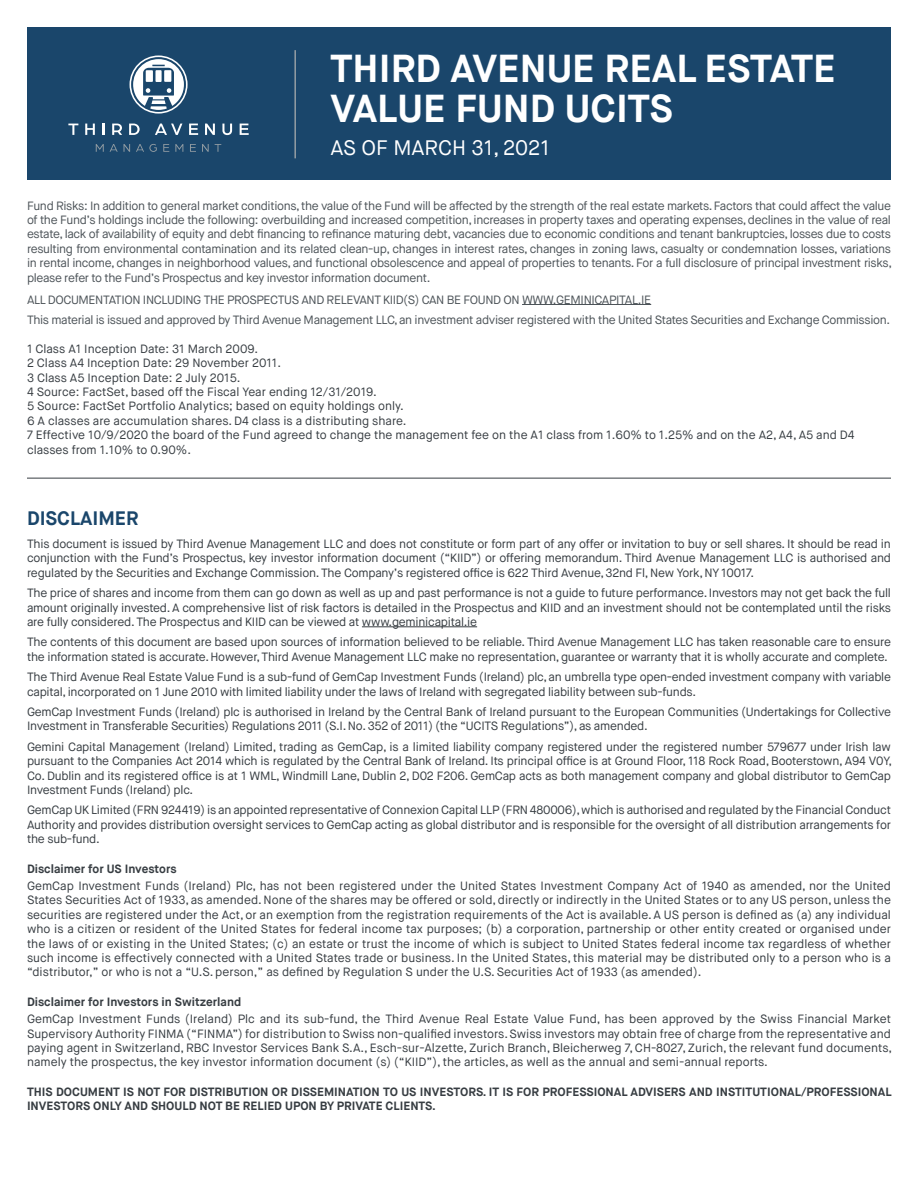
<style>
.page{position:relative;width:918px;height:1188px;background:#fff}
.page>*{position:absolute;margin:0;border:0;box-sizing:border-box;transform-origin:0 0}
.t1{font:700 39px/40.5px "Maison Neue";color:#fff}
.t2{font:21px "Maison Neue";color:#fff}
.t3{font:700 19.5px "Maison Neue";color:#1a466b}
.t4{font:12px/14.4px "Maison Neue";letter-spacing:-.02em;color:#373d42;text-align:justify}
.t5{font:12px/14.4px "Maison Neue";letter-spacing:-.03em;color:#4c5358;text-align:justify}
.t6{font:12px/14.4px "Maison Neue";color:#373d42}
.t7{font:700 12px/14.4px "Maison Neue";color:#373d42}
</style>
<div class="page">
<hr style="left:362px;top:627px;width:115px;height:1px;background:#373d42">
<div style="left:27px;top:27px;width:864px;height:153px;background:#1a466b"></div>
<svg style="left:68px;top:124px;width:10px;height:11px"></svg>
<svg style="left:85px;top:124px;width:10px;height:11px"></svg>
<svg style="left:103px;top:124px;width:2px;height:11px"></svg>
<svg style="left:112px;top:124px;width:10px;height:11px"></svg>
<svg style="left:129px;top:124px;width:11px;height:11px"></svg>
<svg style="left:155px;top:124px;width:27px;height:11px"></svg>
<svg style="left:189px;top:124px;width:9px;height:11px"></svg>
<svg style="left:205px;top:124px;width:10px;height:11px"></svg>
<svg style="left:222px;top:124px;width:10px;height:11px"></svg>
<svg style="left:240px;top:124px;width:9px;height:11px"></svg>
<svg style="left:96px;top:144px;width:8px;height:8px"></svg>
<svg style="left:110px;top:144px;width:8px;height:8px"></svg>
<svg style="left:124px;top:144px;width:6px;height:8px"></svg>
<svg style="left:136px;top:144px;width:21px;height:8px"></svg>
<svg style="left:163px;top:144px;width:6px;height:8px"></svg>
<svg style="left:175px;top:144px;width:8px;height:8px"></svg>
<svg style="left:190px;top:144px;width:6px;height:8px"></svg>
<svg style="left:202px;top:144px;width:7px;height:8px"></svg>
<svg style="left:215px;top:144px;width:6px;height:8px"></svg>
<svg style="left:130px;top:56px;width:58px;height:58px"></svg>
<div style="left:155px;top:70px;width:7px;height:12px;background:#fff"></div>
<div style="left:164px;top:70px;width:7px;height:12px;background:#fff"></div>
<hr style="left:294px;top:50px;width:2px;height:108px;background:#949ea4">
<hr style="left:522px;top:304px;width:129px;height:1px;background:#4c5358">
<hr style="left:27px;top:478px;width:864px;height:1px;background:#373d42">
<h1 class="t1" style="left:331px;top:48px;width:507px">THIRD AVENUE REAL ESTATE<br>VALUE FUND UCITS</h1>
<h2 class="t2" style="left:331px;top:135px;width:221px">AS OF MARCH 31, 2021</h2>
<p class="t5" style="left:27px;top:198px;width:867px">Fund Risks: In addition to general market conditions, the value of the Fund will be affected by the strength of the real estate markets. Factors that could affect the value of the Fund’s holdings include the following: overbuilding and increased competition, increases in property taxes and operating expenses, declines in the value of real estate, lack of availability of equity and debt financing to refinance maturing debt, vacancies due to economic conditions and tenant bankruptcies, losses due to costs resulting from environmental contamination and its related clean-up, changes in interest rates, changes in zoning laws, casualty or condemnation losses, variations in rental income, changes in neighborhood values, and functional obsolescence and appeal of properties to tenants. For a full disclosure of principal investment risks, please refer to the Fund’s Prospectus and key investor information document.</p>
<p class="t5" style="left:27px;top:289px;width:865px;line-height:20.4px">ALL DOCUMENTATION INCLUDING THE PROSPECTUS AND RELEVANT KIID(S) CAN BE FOUND ON WWW.GEMINICAPITAL.IE<br>This material is issued and approved by Third Avenue Management LLC, an investment adviser registered with the United States Securities and Exchange Commission.</p>
<p class="t6" style="left:27px;top:342px;width:829px">1 Class A1 Inception Date: 31 March 2009.<br>2 Class A4 Inception Date: 29 November 2011.<br>3 Class A5 Inception Date: 2 July 2015.<br>4 Source: FactSet, based off the Fiscal Year ending 12/31/2019.<br>5 Source: FactSet Portfolio Analytics; based on equity holdings only.<br>6 A classes are accumulation shares. D4 class is a distributing share.<br>7 Effective 10/9/2020 the board of the Fund agreed to change the management fee on the A1 class from 1.60% to 1.25% and on the A2, A4, A5 and D4 classes from 1.10% to 0.90%.</p>
<h3 class="t3" style="left:27px;top:505px;width:113px">DISCLAIMER</h3>
<p class="t4" style="left:27px;top:537px;width:866px">This document is issued by Third Avenue Management LLC and does not constitute or form part of any offer or invitation to buy or sell shares. It should be read in conjunction with the Fund’s Prospectus, key investor information document (“KIID”) or offering memorandum. Third Avenue Management LLC is authorised and regulated by the Securities and Exchange Commission. The Company’s registered office is 622 Third Avenue, 32nd Fl, New York, NY 10017.</p>
<p class="t4" style="left:27px;top:586px;width:866px">The price of shares and income from them can go down as well as up and past performance is not a guide to future performance. Investors may not get back the full amount originally invested. A comprehensive list of risk factors is detailed in the Prospectus and KIID and an investment should not be contemplated until the risks are fully considered. The Prospectus and KIID can be viewed at www.geminicapital.ie</p>
<p class="t4" style="left:27px;top:635px;width:865px">The contents of this document are based upon sources of information believed to be reliable. Third Avenue Management LLC has taken reasonable care to ensure the information stated is accurate. However, Third Avenue Management LLC make no representation, guarantee or warranty that it is wholly accurate and complete.</p>
<p class="t4" style="left:27px;top:670px;width:866px">The Third Avenue Real Estate Value Fund is a sub-fund of GemCap Investment Funds (Ireland) plc, an umbrella type open-ended investment company with variable capital, incorporated on 1 June 2010 with limited liability under the laws of Ireland with segregated liability between sub-funds.</p>
<p class="t4" style="left:27px;top:705px;width:866px">GemCap Investment Funds (Ireland) plc is authorised in Ireland by the Central Bank of Ireland pursuant to the European Communities (Undertakings for Collective<br>Investment in Transferable Securities) Regulations 2011 (S.I. No. 352 of 2011) (the “UCITS Regulations”), as amended.</p>
<p class="t4" style="left:27px;top:739px;width:867px">Gemini Capital Management (Ireland) Limited, trading as GemCap, is a limited liability company registered under the registered number 579677 under Irish law pursuant to the Companies Act 2014 which is regulated by the Central Bank of Ireland. Its principal office is at Ground Floor, 118 Rock Road, Booterstown, A94 V0Y, Co. Dublin and its registered office is at 1 WML, Windmill Lane, Dublin 2, D02 F206. GemCap acts as both management company and global distributor to GemCap Investment Funds (Ireland) plc.</p>
<p class="t4" style="left:27px;top:803px;width:866px">GemCap UK Limited (FRN 924419) is an appointed representative of Connexion Capital LLP (FRN 480006), which is authorised and regulated by the Financial Conduct Authority and provides distribution oversight services to GemCap acting as global distributor and is responsible for the oversight of all distribution arrangements for the sub-fund.</p>
<p class="t7" style="left:27px;top:861px;width:151px">Disclaimer for US Investors</p>
<p class="t4" style="left:27px;top:879px;width:866px">GemCap Investment Funds (Ireland) Plc, has not been registered under the United States Investment Company Act of 1940 as amended, nor the United States Securities Act of 1933, as amended. None of the shares may be offered or sold, directly or indirectly in the United States or to any US person, unless the securities are registered under the Act, or an exemption from the registration requirements of the Act is available. A US person is defined as (a) any individual who is a citizen or resident of the United States for federal income tax purposes; (b) a corporation, partnership or other entity created or organised under the laws of or existing in the United States; (c) an estate or trust the income of which is subject to United States federal income tax regardless of whether such income is effectively connected with a United States trade or business. In the United States, this material may be distributed only to a person who is a “distributor,” or who is not a “U.S. person,” as defined by Regulation S under the U.S. Securities Act of 1933 (as amended).</p>
<p class="t7" style="left:27px;top:994px;width:216px">Disclaimer for Investors in Switzerland</p>
<p class="t4" style="left:27px;top:1012px;width:867px">GemCap Investment Funds (Ireland) Plc and its sub-fund, the Third Avenue Real Estate Value Fund, has been approved by the Swiss Financial Market Supervisory Authority FINMA (“FINMA”) for distribution to Swiss non-qualified investors. Swiss investors may obtain free of charge from the representative and paying agent in Switzerland, RBC Investor Services Bank S.A., Esch-sur-Alzette, Zurich Branch, Bleicherweg 7, CH-8027, Zurich, the relevant fund documents, namely the prospectus, the key investor information document (s) (“KIID”), the articles, as well as the annual and semi-annual reports.</p>
<p class="t7" style="left:27px;top:1084px;width:866px">THIS DOCUMENT IS NOT FOR DISTRIBUTION OR DISSEMINATION TO US INVESTORS. IT IS FOR PROFESSIONAL ADVISERS AND INSTITUTIONAL/PROFESSIONAL<br>INVESTORS ONLY AND SHOULD NOT BE RELIED UPON BY PRIVATE CLIENTS.</p>
</div>
